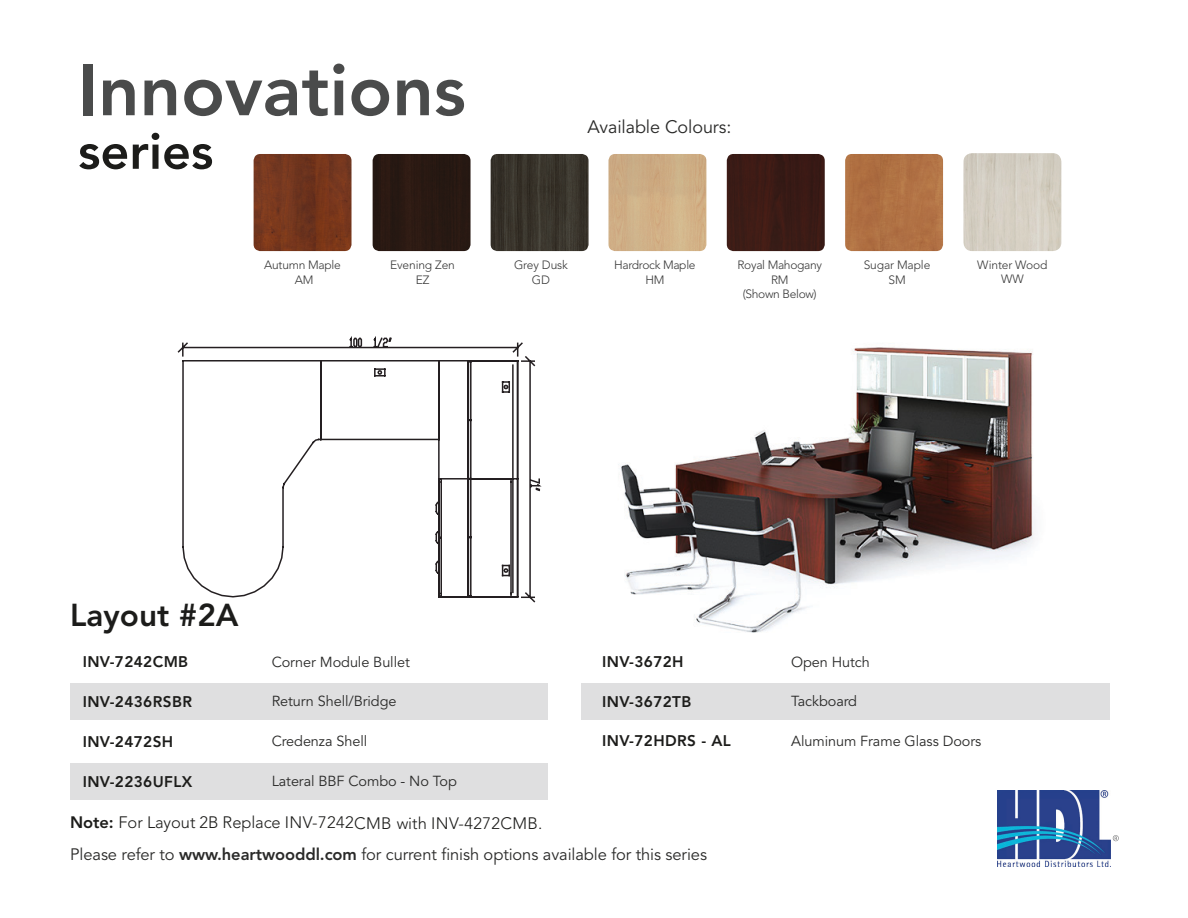
<style>
.page{position:relative;width:1188px;height:918px;background:#fff}
.page>*{position:absolute;margin:0;border:0;box-sizing:border-box;transform-origin:0 0}
.t1{font:800 72.3px "Avenir LT Std";color:#4a4b4b}
.t2{font:800 50.4px "Avenir LT Std";color:#1c1c1a}
.t3{font:800 31.5px "Avenir LT Std";color:#1c1c1a}
.Layouts-WRK{font:18px "Avenir LT Std";letter-spacing:-.005em;color:#2a2a29}
.Layouts-WRK-2{font:16.5px "Avenir LT Std";letter-spacing:-.005em;color:#2a2a29}
.Layouts-WRK-3{font:300 16.5px "Avenir LT Std";color:#1c1c1a}
.Layouts-WRK-4{font:800 15.3px "Avenir LT Std";letter-spacing:.025em;color:#1c1c1a}
.Layouts-WRK-5{font:14.4px "Avenir LT Std";letter-spacing:-.005em;color:#2a2a29}
.t4{font:300 12px/14.4px "Avenir LT Std";letter-spacing:-.02em;color:#373737;text-align:center}
.s1{font-weight:800}
</style>
<div class="page">
<img style="left:998px;top:790px;width:112px;height:77px">
<div style="left:70px;top:683px;width:478px;height:36px;background:#dfdfe0"></div>
<div style="left:581px;top:683px;width:529px;height:37px;background:#dfdfe0"></div>
<img style="left:618px;top:347px;width:417px;height:286px">
<svg style="left:1113px;top:835px;width:6px;height:6px"></svg>
<div style="left:70px;top:763px;width:478px;height:37px;background:#dfdfe0"></div>
<svg style="left:177px;top:159px;width:367px;height:444px"></svg>
<img style="left:845px;top:154px;width:98px;height:97px">
<img style="left:491px;top:154px;width:98px;height:97px">
<img style="left:608px;top:154px;width:98px;height:97px">
<div style="left:727px;top:154px;width:98px;height:97px;background:#3b1b15"></div>
<img style="left:254px;top:154px;width:98px;height:97px">
<div style="left:373px;top:154px;width:98px;height:97px;background:#291912"></div>
<img style="left:963px;top:153px;width:98px;height:98px">
<h1 class="t1" style="left:78px;top:47px;width:389px">Innovations</h1>
<h2 class="t2" style="left:78px;top:121px;width:137px">series</h2>
<p class="Layouts-WRK" style="left:588px;top:117px;width:145px">Available Colours:</p>
<p class="t4" style="left:264px;top:258px;width:78px">Autumn Maple<br>AM</p>
<p class="t4" style="left:390px;top:258px;width:66px">Evening Zen<br>EZ</p>
<p class="t4" style="left:864px;top:258px;width:68px">Sugar Maple<br>SM</p>
<p class="t4" style="left:514px;top:258px;width:55px">Grey Dusk<br>GD</p>
<p class="t4" style="left:614px;top:258px;width:83px">Hardrock Maple<br>HM</p>
<p class="t4" style="left:737px;top:258px;width:86px">Royal Mahogany<br>RM</p>
<p class="t4" style="left:743px;top:287px;width:76px">(Shown Below)</p>
<p class="t4" style="left:977px;top:258px;width:72px">Winter Wood<br>WW</p>
<p class="t3" style="left:70px;top:597px;width:170px">Layout #2A</p>
<p class="Layouts-WRK-4" style="left:83px;top:653px;width:107px">INV-7242CMB</p>
<p class="Layouts-WRK-4" style="left:83px;top:693px;width:111px">INV-2436RSBR</p>
<p class="Layouts-WRK-4" style="left:83px;top:733px;width:92px">INV-2472SH</p>
<p class="Layouts-WRK-5" style="left:272px;top:653px;width:140px">Corner Module Bullet</p>
<p class="Layouts-WRK-4" style="left:602px;top:653px;width:83px">INV-3672H</p>
<p class="Layouts-WRK-5" style="left:791px;top:653px;width:80px">Open Hutch</p>
<p class="Layouts-WRK-5" style="left:272px;top:693px;width:126px">Return Shell/Bridge</p>
<p class="Layouts-WRK-4" style="left:602px;top:692px;width:91px">INV-3672TB</p>
<p class="Layouts-WRK-5" style="left:791px;top:693px;width:67px">Tackboard</p>
<p class="Layouts-WRK-5" style="left:272px;top:733px;width:97px">Credenza Shell</p>
<p class="Layouts-WRK-4" style="left:602px;top:732px;width:130px">INV-72HDRS - AL</p>
<p class="Layouts-WRK-5" style="left:791px;top:732px;width:192px">Aluminum Frame Glass Doors</p>
<p class="Layouts-WRK-4" style="left:83px;top:773px;width:111px">INV-2236UFLX</p>
<p class="Layouts-WRK-5" style="left:272px;top:773px;width:187px">Lateral BBF Combo - No Top</p>
<p class="Layouts-WRK-3" style="left:70px;top:813px;width:474px"><span class="s1">Note:</span> For Layout 2B Replace INV-7242CMB with INV-4272CMB.</p>
<p class="Layouts-WRK-2" style="left:70px;top:845px;width:638px">Please refer to <span class="s1">www.heartwooddl.com</span> for current finish options available for this series</p>
</div>
